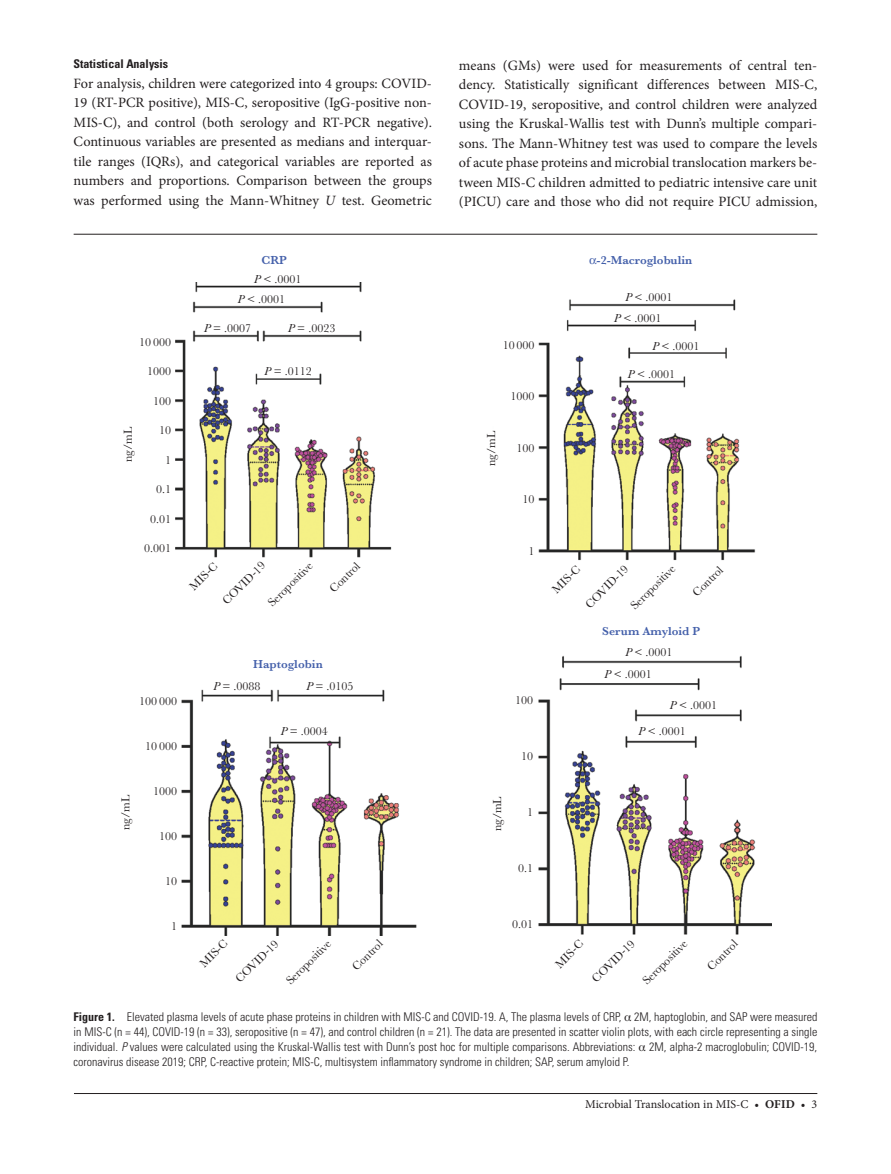
<style>
.page{position:relative;width:891px;height:1174px;background:#fff}
.page>*{position:absolute;margin:0;border:0;box-sizing:border-box;transform-origin:0 0}
.t1{font:14.25px/19.5px "Minion Pro";color:#231f20;text-align:justify}
.t2{font:300 condensed 12px/15px "Univers LT Std";color:#231f20;text-align:justify}
.t3{font:12px/21.1px "Baskerville MT Std";color:#231f20}
.t4{font:600 12px "Baskerville MT Std";color:#4460aa}
.t5{font:12px "Minion Pro";color:#231f20}
.t6{font:700 condensed 12px "Univers LT Std";color:#231f20}
.s1{font-style:italic}
.s2{font-weight:700}
.s3{font-family:"Gandhari Unicode";font-weight:400;font-stretch:normal}
</style>
<div class="page">
<hr style="left:74px;top:1093px;width:743px;height:1px;background:#231f20">
<hr style="left:74px;top:234px;width:743px;height:1px;background:#231f20">
<img style="left:175px;top:282px;width:597px;height:653px">
<p class="t6" style="left:74px;top:56px;width:96px">Statistical Analysis</p>
<p class="t1" style="left:74px;top:73px;width:360px">For analysis, children were categorized into 4 groups: COVID-19 (RT-PCR positive), MIS-C, seropositive (IgG-positive non-MIS-C), and control (both serology and RT-PCR negative).<br>Continuous variables are presented as medians and interquar&shy;tile ranges (IQRs), and categorical variables are reported as numbers and proportions. Comparison between the groups was performed using the Mann-Whitney <span class="s1">U</span> test. Geometric</p>
<p class="t1" style="left:459px;top:55px;width:360px">means (GMs) were used for measurements of central ten&shy;dency. Statistically significant differences between MIS-C, COVID-19, seropositive, and control children were analyzed using the Kruskal-Wallis test with Dunn’s multiple compari&shy;sons. The Mann-Whitney test was used to compare the levels of acute phase proteins and microbial translocation markers be&shy;tween MIS-C children admitted to pediatric intensive care unit (PICU) care and those who did not require PICU admission,</p>
<p class="t4" style="left:262px;top:253px;width:27px">CRP</p>
<p class="t4" style="left:597px;top:253px;width:97px">-2-Macroglobulin</p>
<p class="t3" style="left:254px;top:268px;width:49px"><span class="s1">P</span> &lt; .0001</p>
<p class="t3" style="left:139px;top:331px;width:33px">10 000</p>
<p class="t3" style="left:147px;top:361px;width:25px">1000</p>
<p class="t3" style="left:153px;top:390px;width:19px">100</p>
<p class="t3" style="left:159px;top:420px;width:13px">10</p>
<p class="t3" style="left:165px;top:449px;width:7px">1</p>
<p class="t3" style="left:156px;top:479px;width:16px">0.1</p>
<p class="t3" style="left:150px;top:508px;width:22px">0.01</p>
<p class="t3" style="left:144px;top:538px;width:28px">0.001</p>
<p class="t3" style="left:117px;top:462px;width:37px;rotate:-90deg">ng/mL</p>
<p class="t3" style="left:238px;top:288px;width:49px"><span class="s1">P</span> &lt; .0001</p>
<p class="t3" style="left:204px;top:317px;width:49px"><span class="s1">P</span> = .0007</p>
<p class="t3" style="left:288px;top:317px;width:49px"><span class="s1">P</span> = .0023</p>
<p class="t3" style="left:264px;top:361px;width:49px"><span class="s1">P</span> = .0112</p>
<p class="t3" style="left:503px;top:334px;width:33px">10 000</p>
<p class="t3" style="left:481px;top:466px;width:37px;rotate:-90deg">ng/mL</p>
<p class="t3" style="left:511px;top:386px;width:25px">1000</p>
<p class="t3" style="left:517px;top:437px;width:19px">100</p>
<p class="t3" style="left:523px;top:489px;width:13px">10</p>
<p class="t3" style="left:529px;top:540px;width:7px">1</p>
<p class="t3" style="left:614px;top:286px;width:60px;text-indent:11px"><span class="s1">P</span> &lt; .0001<br><span class="s1">P</span> &lt; .0001</p>
<p class="t3" style="left:652px;top:335px;width:49px"><span class="s1">P</span> &lt; .0001</p>
<p class="t3" style="left:628px;top:364px;width:49px"><span class="s1">P</span> &lt; .0001</p>
<p class="t3" style="left:184px;top:581px;width:36px;rotate:-45deg">MIS-C</p>
<p class="t3" style="left:217px;top:595px;width:57px;rotate:-45deg">COVID-19</p>
<p class="t3" style="left:262px;top:597px;width:60px;rotate:-45deg">Seropositive</p>
<p class="t3" style="left:324px;top:583px;width:39px;rotate:-45deg">Control</p>
<p class="t3" style="left:547px;top:584px;width:36px;rotate:-45deg">MIS-C</p>
<p class="t3" style="left:580px;top:599px;width:57px;rotate:-45deg">COVID-19</p>
<p class="t3" style="left:625px;top:600px;width:60px;rotate:-45deg">Seropositive</p>
<p class="t3" style="left:687px;top:587px;width:39px;rotate:-45deg">Control</p>
<p class="t4" style="left:602px;top:624px;width:100px">Serum Amyloid P</p>
<p class="t3" style="left:139px;top:690px;width:39px">100 000</p>
<p class="t4" style="left:253px;top:658px;width:71px">Haptoglobin</p>
<p class="t3" style="left:213px;top:675px;width:49px"><span class="s1">P</span> = .0088</p>
<p class="t3" style="left:306px;top:675px;width:49px"><span class="s1">P</span> = .0105</p>
<p class="t3" style="left:280px;top:721px;width:49px"><span class="s1">P</span> = .0004</p>
<p class="t3" style="left:515px;top:690px;width:19px">100</p>
<p class="t3" style="left:604px;top:642px;width:70px;line-height:21.6px;text-indent:21px"><span class="s1">P</span> &lt; .0001<br><span class="s1">P</span> &lt; .0001</p>
<p class="t3" style="left:670px;top:694px;width:49px"><span class="s1">P</span> &lt; .0001</p>
<p class="t3" style="left:638px;top:721px;width:49px"><span class="s1">P</span> &lt; .0001</p>
<p class="t3" style="left:145px;top:735px;width:33px">10 000</p>
<p class="t3" style="left:521px;top:746px;width:13px">10</p>
<p class="t3" style="left:153px;top:780px;width:25px">1000</p>
<p class="t3" style="left:159px;top:825px;width:19px">100</p>
<p class="t3" style="left:115px;top:830px;width:37px;rotate:-90deg">ng/mL</p>
<p class="t3" style="left:487px;top:831px;width:37px;rotate:-90deg">ng/mL</p>
<p class="t3" style="left:165px;top:870px;width:13px">10</p>
<p class="t3" style="left:527px;top:802px;width:7px">1</p>
<p class="t3" style="left:518px;top:857px;width:16px">0.1</p>
<p class="t3" style="left:171px;top:915px;width:7px">1</p>
<p class="t3" style="left:512px;top:913px;width:22px">0.01</p>
<p class="t3" style="left:194px;top:958px;width:36px;rotate:-45deg">MIS-C</p>
<p class="t3" style="left:230px;top:973px;width:57px;rotate:-45deg">COVID-19</p>
<p class="t3" style="left:280px;top:975px;width:60px;rotate:-45deg">Seropositive</p>
<p class="t3" style="left:347px;top:961px;width:39px;rotate:-45deg">Control</p>
<p class="t3" style="left:550px;top:958px;width:36px;rotate:-45deg">MIS-C</p>
<p class="t3" style="left:586px;top:973px;width:57px;rotate:-45deg">COVID-19</p>
<p class="t3" style="left:637px;top:975px;width:60px;rotate:-45deg">Seropositive</p>
<p class="t3" style="left:702px;top:961px;width:39px;rotate:-45deg">Control</p>
<p class="t2" style="left:74px;top:1010px;width:745px"><span class="s2">Figure 1.</span> Elevated plasma levels of acute phase proteins in children with MIS-C and COVID-19. A, The plasma levels of CRP, <span class="s3">α</span> 2M, haptoglobin, and SAP were measured in MIS-C (n = 44), COVID-19 (n = 33), seropositive (n = 47), and control children (n = 21). The data are presented in scatter violin plots, with each circle representing a single individual. <span class="s1">P</span> values were calculated using the Kruskal-Wallis test with Dunn’s post hoc for multiple comparisons. Abbreviations: <span class="s3">α</span> 2M, alpha-2 macroglobulin; COVID-19, coronavirus disease 2019; CRP, C-reactive protein; MIS-C, multisystem inflammatory syndrome in children; SAP, serum amyloid P.</p>
<p class="t5" style="left:585px;top:1096px;width:234px">Microbial Translocation in MIS-C • <span class="s2">ofid</span> • 3</p>
</div>
